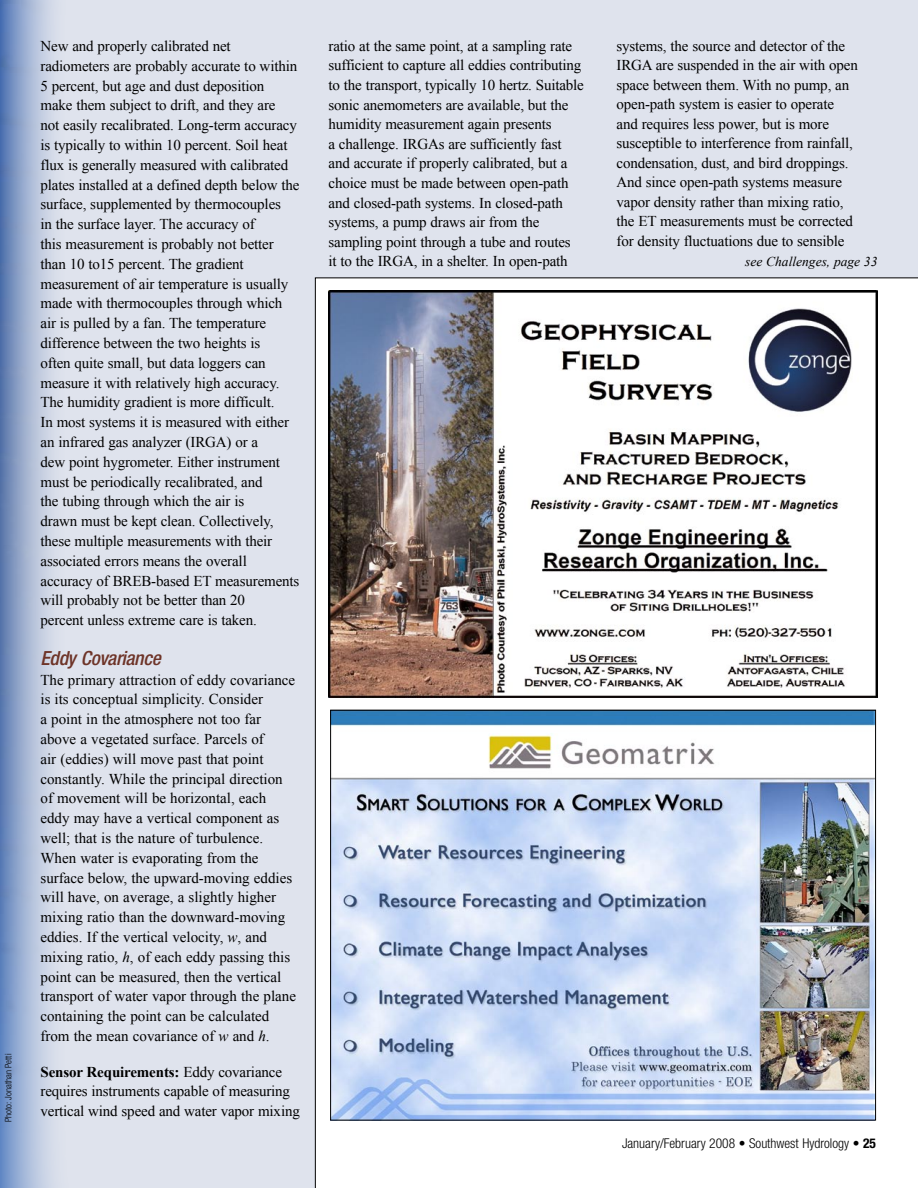
<style>
.page{position:relative;width:918px;height:1188px;background:#dfe3ed}
.page>*{position:absolute;margin:0;border:0;box-sizing:border-box;transform-origin:0 0}
.t1{font:italic 500 condensed 19.5px "Helvetica Neue LT";letter-spacing:-.015em;color:#6e3428}
.t2{font:15px/19.8px "Times New Roman";letter-spacing:-.01em;color:#000}
.t3{font:300 condensed 13.5px "Helvetica Neue LT";color:#000}
.t4{font:italic 13.5px "Times New Roman";color:#000}
.t5{font:300 condensed 9px "Helvetica Neue LT";color:#000}
.s1{font-style:italic}
.s2{font-weight:700}
</style>
<div class="page">
<svg style="left:0;top:0;width:345px;height:1188px"></svg>
<div style="left:315px;top:278px;width:603px;height:910px;background:#fff"></div>
<img style="left:328px;top:291px;width:550px;height:407px">
<img style="left:332px;top:712px;width:542px;height:407px">
<p class="t5" style="left:3px;top:1122px;width:70px;rotate:-90deg">Photo: Jonathan Petti</p>
<p class="t2" style="left:40px;top:36px;width:260px">New and properly calibrated net radiometers are probably accurate to within 5 percent, but age and dust deposition make them subject to drift, and they are<br>not easily recalibrated. Long-term accuracy is typically to within 10 percent. Soil heat flux is generally measured with calibrated plates installed at a defined depth below the surface, supplemented by thermocouples<br>in the surface layer. The accuracy of<br>this measurement is probably not better than 10 to15 percent. The gradient measurement of air temperature is usually made with thermocouples through which air is pulled by a fan. The temperature difference between the two heights is<br>often quite small, but data loggers can measure it with relatively high accuracy.<br>The humidity gradient is more difficult.<br>In most systems it is measured with either an infrared gas analyzer (IRGA) or a<br>dew point hygrometer. Either instrument must be periodically recalibrated, and<br>the tubing through which the air is<br>drawn must be kept clean. Collectively, these multiple measurements with their associated errors means the overall accuracy of BREB-based ET measurements will probably not be better than 20<br>percent unless extreme care is taken.</p>
<h1 class="t1" style="left:40px;top:646px;width:122px">Eddy Covariance</h1>
<p class="t2" style="left:40px;top:669px;width:257px">The primary attraction of eddy covariance is its conceptual simplicity. Consider<br>a point in the atmosphere not too far above a vegetated surface. Parcels of<br>air (eddies) will move past that point constantly. While the principal direction of movement will be horizontal, each eddy may have a vertical component as well; that is the nature of turbulence.<br>When water is evaporating from the surface below, the upward-moving eddies will have, on average, a slightly higher mixing ratio than the downward-moving eddies. If the vertical velocity, <span class="s1">w</span>, and mixing ratio, <span class="s1">h</span>, of each eddy passing this point can be measured, then the vertical transport of water vapor through the plane containing the point can be calculated from the mean covariance of <span class="s1">w</span> and <span class="s1">h</span>.</p>
<p class="t2" style="left:40px;top:1062px;width:261px"><span class="s2">Sensor Requirements:</span> Eddy covariance requires instruments capable of measuring vertical wind speed and water vapor mixing</p>
<p class="t2" style="left:328px;top:36px;width:257px">ratio at the same point, at a sampling rate sufficient to capture all eddies contributing to the transport, typically 10 hertz. Suitable sonic anemometers are available, but the humidity measurement again presents<br>a challenge. IRGAs are sufficiently fast and accurate if properly calibrated, but a choice must be made between open-path and closed-path systems. In closed-path systems, a pump draws air from the sampling point through a tube and routes<br>it to the IRGA, in a shelter. In open-path</p>
<p class="t2" style="left:616px;top:36px;width:243px">systems, the source and detector of the IRGA are suspended in the air with open space between them. With no pump, an open-path system is easier to operate and requires less power, but is more susceptible to interference from rainfall, condensation, dust, and bird droppings.<br>And since open-path systems measure vapor density rather than mixing ratio, the ET measurements must be corrected for density fluctuations due to sensible</p>
<p class="t4" style="left:745px;top:252px;width:134px">see Challenges, page 33</p>
<p class="t3" style="left:622px;top:1135px;width:255px">January/February 2008 • Southwest Hydrology • <span class="s2">25</span></p>
</div>
